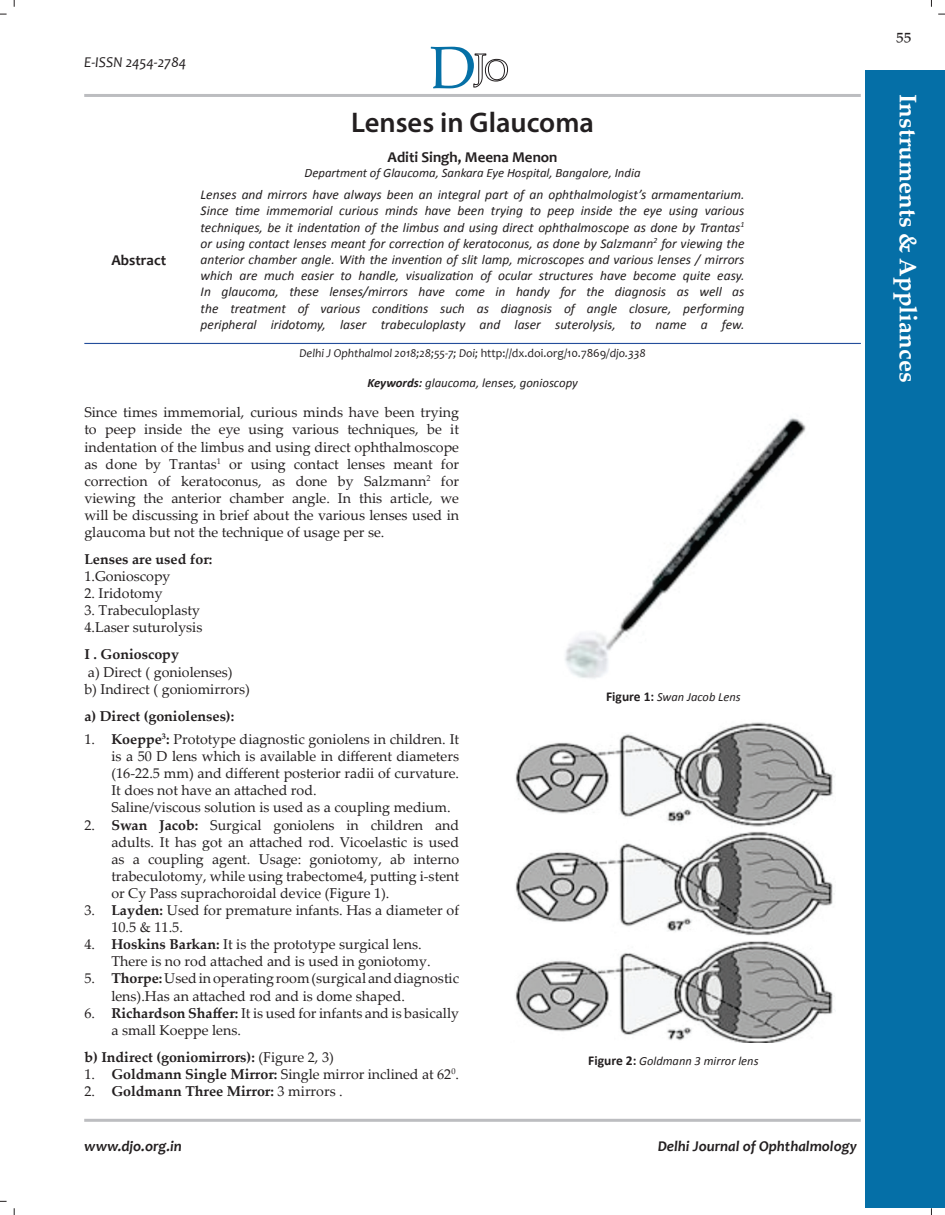
<style>
.page{position:relative;width:945px;height:1215px;background:#fff}
.page>*{position:absolute;margin:0;border:0;box-sizing:border-box;transform-origin:0 0}
.HEAD{font:600 28.5px "Myriad Pro";color:#231f20}
.HEAD-2{font:700 24px "Palatino Linotype";color:#fff}
.BODY_TEXT{font:24px "Palatino Linotype";color:#231f20}
.t1{font:italic 700 15px "Candara";color:#231f20}
.t2{font:700 15px "Candara";color:#231f20}
.t3{font:italic 15px "Candara";color:#231f20}
.INDENT_1{font:14.25px/17.1px "Palatino Linotype";color:#231f20}
.BODY_TEXT-2{font:14.25px/17.1px "Palatino Linotype";color:#231f20;text-align:justify}
.BODY_TEXT-3{font:700 14.25px "Palatino Linotype";color:#231f20}
.INDENT_1-2{font:700 14.25px "Palatino Linotype";color:#231f20}
.t4{font:italic 13.5px/16.2px "Calibri";color:#231f20;text-align:justify}
.t5{font:italic 12.75px "Calibri";color:#231f20}
.Figure_Legends{font:italic 12.45px "Calibri";color:#231f20}
.BODY_TEXT-4{font:italic 12px "Candara";color:#231f20}
.s1{font-style:normal}
.s2{font-weight:700}
.s3{font-weight:400}
.s4{font-weight:700;font-style:normal;font-size:13.5px}
</style>
<div class="page">
<hr style="left:84px;top:94px;width:777px;height:3px;background:#bcbdc0">
<div style="left:865px;top:71px;width:80px;height:1137px;background:#056fa7"></div>
<hr style="left:84px;top:1119px;width:777px;height:3px;background:#bcbdc0">
<svg style="left:473px;top:54px;width:35px;height:33px"></svg>
<hr style="left:84px;top:343px;width:777px;height:1px;background:#244e9b">
<img style="left:565px;top:418px;width:241px;height:261px">
<img style="left:515px;top:722px;width:320px;height:320px">
<p class="t3" style="left:84px;top:53px;width:104px">E-ISSN 2454-2784</p>
<p class="t2" style="left:111px;top:251px;width:56px">Abstract</p>
<p class="HEAD" style="left:351px;top:104px;width:244px">Lenses in Glaucoma</p>
<p class="t2" style="left:388px;top:148px;width:171px">Aditi Singh, Meena Menon</p>
<p class="t5" style="left:305px;top:164px;width:338px">Department of Glaucoma, Sankara Eye Hospital, Bangalore, India</p>
<p class="t4" style="left:201px;top:186px;width:545px">Lenses and mirrors have always been an integral part of an ophthalmologist’s armamentarium.<br>Since time immemorial curious minds have been trying to peep inside the eye using various techniques, be it indentation of the limbus and using direct ophthalmoscope as done by Trantas<sup>1 </sup>or using contact lenses meant for correction of keratoconus, as done by Salzmann<sup>2</sup> for viewing the anterior chamber angle. With the invention of slit lamp, microscopes and various lenses / mirrors which are much easier to handle, visualization of ocular structures have become quite easy.</p>
<p class="t4" style="left:201px;top:283px;width:545px">In glaucoma, these lenses/mirrors have come in handy for the diagnosis as well as the treatment of various conditions such as diagnosis of angle closure, performing peripheral iridotomy, laser trabeculoplasty and laser suterolysis, to name a few.</p>
<p class="BODY_TEXT-4" style="left:300px;top:346px;width:348px">Delhi J Ophthalmol 2018;28;55-7; Doi; <span class="s1">http://dx.doi.org/10.7869</span>/djo.338</p>
<p class="t5" style="left:367px;top:374px;width:212px"><span class="s2">Keywords:</span> glaucoma, lenses, gonioscopy</p>
<p class="BODY_TEXT-2" style="left:84px;top:403px;width:376px">Since times immemorial, curious minds have been trying to peep inside the eye using various techniques, be it indentation of the limbus and using direct ophthalmoscope as done by Trantas<sup>1</sup> or using contact lenses meant for correction of keratoconus, as done by Salzmann<sup>2</sup> for viewing the anterior chamber angle. In this article, we will be discussing in brief about the various lenses used in glaucoma but not the technique of usage per se.</p>
<p class="BODY_TEXT-3" style="left:84px;top:549px;width:130px">Lenses are used for:</p>
<p class="BODY_TEXT-2" style="left:84px;top:567px;width:88px">1.Gonioscopy</p>
<p class="BODY_TEXT-2" style="left:84px;top:584px;width:80px">2. Iridotomy</p>
<p class="BODY_TEXT-2" style="left:84px;top:601px;width:117px">3. Trabeculoplasty</p>
<p class="BODY_TEXT-2" style="left:84px;top:618px;width:120px">4.Laser suturolysis</p>
<p class="BODY_TEXT-3" style="left:84px;top:644px;width:96px">I . Gonioscopy</p>
<p class="BODY_TEXT-2" style="left:88px;top:663px;width:146px">a) Direct ( goniolenses)</p>
<p class="BODY_TEXT-2" style="left:84px;top:680px;width:167px">b) Indirect ( goniomirrors)</p>
<p class="BODY_TEXT-3" style="left:84px;top:706px;width:151px">a) Direct (goniolenses):</p>
<p class="INDENT_1" style="left:111px;top:730px;width:349px;text-align:justify;text-indent:-27px">1. <span class="s2">Koeppe</span><sup>3</sup><span class="s2">:</span> Prototype diagnostic goniolens in children. It is a 50 D lens which is available in different diameters (16-22.5 mm) and different posterior radii of curvature.<br>It does not have an attached rod.</p>
<p class="INDENT_1" style="left:111px;top:798px;width:341px">Saline/viscous solution is used as a coupling medium.</p>
<p class="INDENT_1" style="left:111px;top:816px;width:349px;text-align:justify;text-indent:-27px">2. <span class="s2">Swan Jacob:</span> Surgical goniolens in children and adults. It has got an attached rod. Vicoelastic is used as a coupling agent. Usage: goniotomy, ab interno trabeculotomy, while using trabectome4, putting i-stent or Cy Pass suprachoroidal device (Figure 1).</p>
<p class="INDENT_1" style="left:111px;top:901px;width:349px;text-indent:-27px">3. <span class="s2">Layden:</span> Used for premature infants. Has a diameter of<br>10.5 &amp; 11.5.</p>
<p class="INDENT_1" style="left:84px;top:935px;width:339px">4. <span class="s2">Hoskins Barkan:</span> It is the prototype surgical lens.</p>
<p class="INDENT_1" style="left:111px;top:952px;width:321px">There is no rod attached and is used in goniotomy.</p>
<p class="INDENT_1" style="left:111px;top:969px;width:349px;text-indent:-27px">5. <span class="s2">Thorpe:</span> Used in operating room (surgical and diagnostic lens).Has an attached rod and is dome shaped.</p>
<p class="INDENT_1" style="left:111px;top:1004px;width:349px;text-indent:-27px">6. <span class="s2">Richardson Shaffer:</span> It is used for infants and is basically a small Koeppe lens.</p>
<p class="BODY_TEXT-3" style="left:84px;top:1047px;width:251px">b) Indirect (goniomirrors): <span class="s3">(Figure 2, 3)</span></p>
<p class="INDENT_1" style="left:84px;top:1065px;width:376px">1. <span class="s2">Goldmann Single Mirror:</span> Single mirror inclined at 62<sup>0</sup>.</p>
<p class="INDENT_1-2" style="left:84px;top:1081px;width:260px"><span class="s3">2.</span> Goldmann Three Mirror: <span class="s3">3 mirrors .</span></p>
<p class="Figure_Legends" style="left:606px;top:688px;width:136px"><span class="s4">Figure 1:</span> Swan Jacob Lens</p>
<p class="Figure_Legends" style="left:588px;top:1052px;width:172px"><span class="s4">Figure 2:</span> Goldmann 3 mirror lens</p>
<p class="t1" style="left:84px;top:1137px;width:99px">www.djo.org.in</p>
<p class="t1" style="left:658px;top:1137px;width:201px">Delhi Journal of Ophthalmology</p>
<p class="BODY_TEXT" style="left:896px;top:15px;width:17px">55</p>
<p class="HEAD-2" style="left:925px;top:94px;width:290px;rotate:90deg">Instruments &amp; Appliances</p>
</div>
